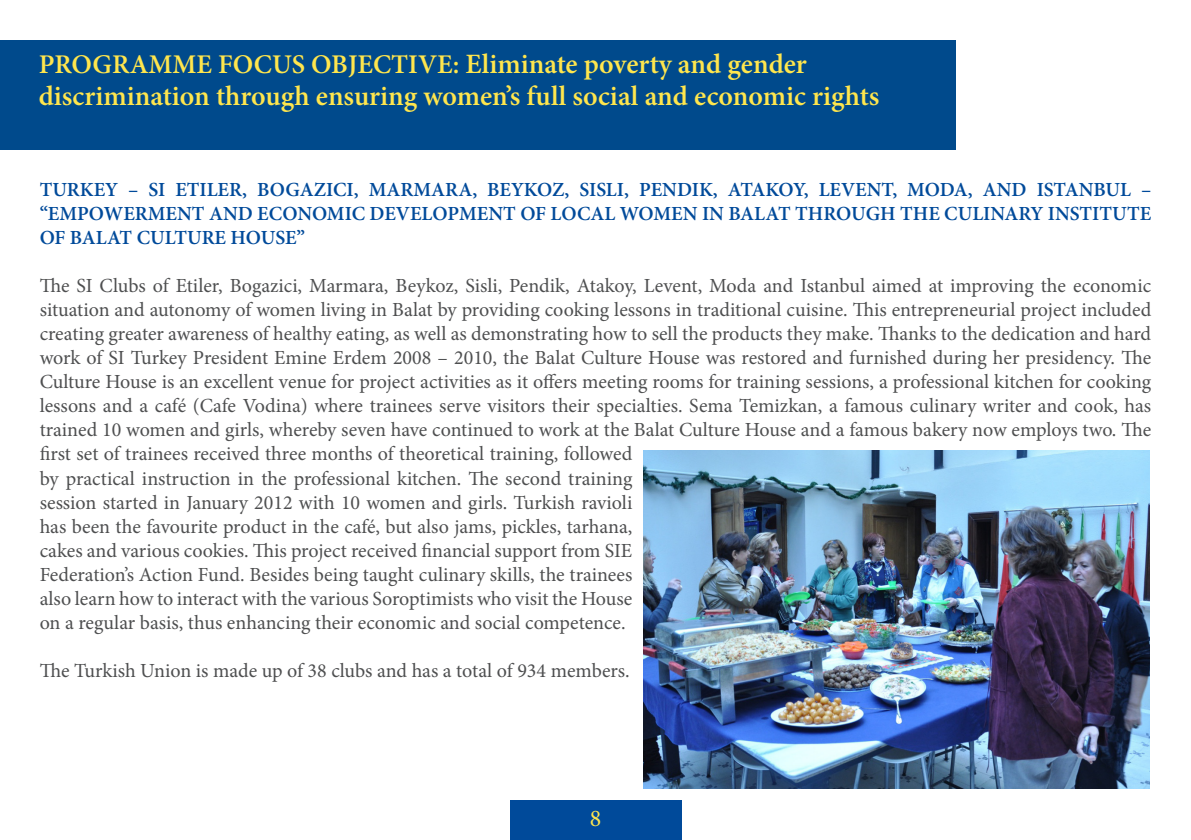
<style>
.page{position:relative;width:1191px;height:840px;background:#fff}
.page>*{position:absolute;margin:0;border:0;box-sizing:border-box;transform-origin:0 0}
.t1{font:600 28px/32.4px "Minion Pro";color:#ffe64d}
.t2{font:24px "Minion Pro";color:#ffe64d}
.t3{font:20px/24px "Minion Pro";color:#4e4f50}
.Heading_3{font:600 20px/24px "Minion Pro";color:#004a9a;text-align:justify}
.s1{font-size:27px}
</style>
<div class="page">
<div style="left:510px;top:799px;width:171px;height:40px;background:#004a9a"></div>
<div style="left:0;top:40px;width:955px;height:109px;background:#004a8c"></div>
<img style="left:643px;top:450px;width:506px;height:338px">
<p class="t1" style="left:39px;top:47px;width:842px"><span class="s1">PROGRAMME FOCUS OBJECTIVE:</span> Eliminate poverty and gender discrimination through ensuring women’s full social and economic rights</p>
<p class="Heading_3" style="left:40px;top:177px;width:1113px">TURKEY – SI ETILER, BOGAZICI, MARMARA, BEYKOZ, SISLI, PENDIK, ATAKOY, LEVENT, MODA, AND ISTANBUL – “EMPOWERMENT AND ECONOMIC DEVELOPMENT OF LOCAL WOMEN IN BALAT THROUGH THE CULINARY INSTITUTE OF BALAT CULTURE HOUSE”</p>
<p class="t3" style="left:40px;top:274px;width:1113px">The SI Clubs of Etiler, Bogazici, Marmara, Beykoz, Sisli, Pendik, Atakoy, Levent, Moda and Istanbul aimed at improving the economic situation and autonomy of women living in Balat by providing cooking lessons in traditional cuisine. This entrepreneurial project included creating greater awareness of healthy eating, as well as demonstrating how to sell the products they make. Thanks to the dedication and hard work of SI Turkey President Emine Erdem 2008 – 2010, the Balat Culture House was restored and furnished during her presidency. The Culture House is an excellent venue for project activities as it offers meeting rooms for training sessions, a professional kitchen for cooking lessons and a café (Cafe Vodina) where trainees serve visitors their specialties. Sema Temizkan, a famous culinary writer and cook, has trained 10 women and girls, whereby seven have continued to work at the Balat Culture House and a famous bakery now employs two. The first set of trainees received three months of theoretical training, followed<br>by practical instruction in the professional kitchen. The second training<br>session started in January 2012 with 10 women and girls. Turkish ravioli<br>has been the favourite product in the café, but also jams, pickles, tarhana,<br>cakes and various cookies. This project received financial support from SIE<br>Federation’s Action Fund. Besides being taught culinary skills, the trainees<br>also learn how to interact with the various Soroptimists who visit the House<br>on a regular basis, thus enhancing their economic and social competence.</p>
<p class="t3" style="left:40px;top:658px;width:591px">The Turkish Union is made up of 38 clubs and has a total of 934 members.</p>
<p class="t2" style="left:590px;top:802px;width:13px">8</p>
</div>
